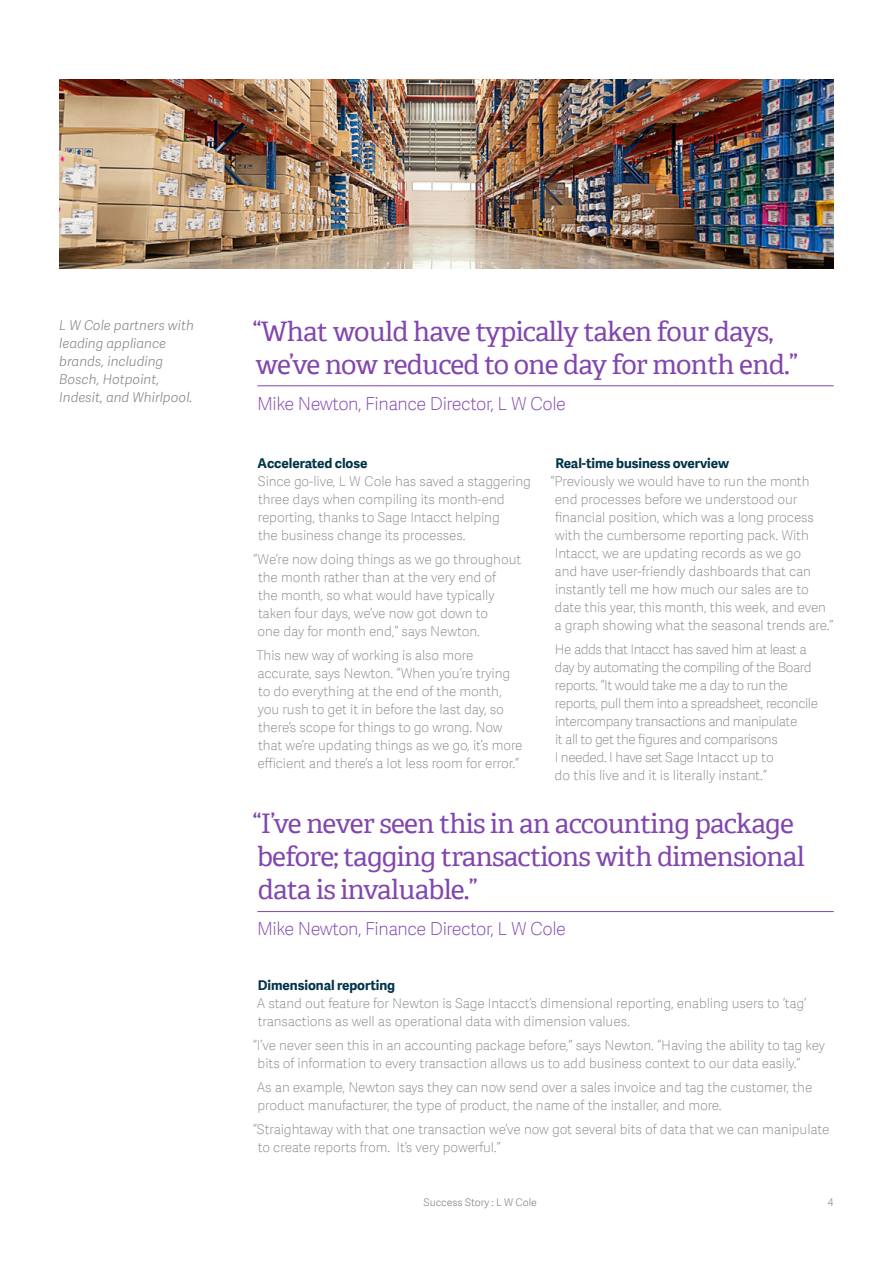
<style>
.page{position:relative;width:893px;height:1263px;background:#fff}
.page>*{position:absolute;margin:0;border:0;box-sizing:border-box;transform-origin:0 0}
.t1{font:27px/33px "Adelle SAGE";letter-spacing:-.025em;color:#8246af}
.t2{font:18px "Adelle Sans SAGE Th";letter-spacing:-.025em;color:#8246af}
.t3{font:13.5px/18px "Adelle Sans SAGE Th";letter-spacing:-.005em;color:#888b8d}
.t4{font:13.5px/18px "Adelle Sans SAGE Th";letter-spacing:-.03em;color:#888b8d}
.t5{font:italic 13.5px/18px "Adelle Sans SAGE Lt";color:#888b8d}
.t6{font:700 13.5px "Adelle Sans SAGE";letter-spacing:-.005em;color:#003349}
.t7{font:10.5px "Adelle Sans SAGE Lt";letter-spacing:-.005em;color:#888b8d}
</style>
<div class="page">
<hr style="left:257px;top:386px;width:576px;height:1px;background:#8246af">
<hr style="left:257px;top:911px;width:576px;height:1px;background:#8246af">
<img style="left:59px;top:80px;width:774px;height:188px">
<p class="t5" style="left:59px;top:316px;width:136px">L W Cole partners with leading appliance brands, including<br>Bosch, Hotpoint,<br>Indesit, and Whirlpool.</p>
<h1 class="t1" style="left:252px;top:313px;width:547px">“What would have typically taken four days, we’ve now reduced to one day for month end.”</h1>
<h2 class="t2" style="left:257px;top:391px;width:310px">Mike Newton, Finance Director, L W Cole</h2>
<p class="t6" style="left:555px;top:453px;width:175px">Real-time business overview</p>
<p class="t3" style="left:554px;top:472px;width:280px;text-indent:-4px">“Previously we would have to run the month end processes before we understood our financial position, which was a long process with the cumbersome reporting pack. With Intacct, we are updating records as we go<br>and have user-friendly dashboards that can instantly tell me how much our sales are to date this year, this month, this week, and even a graph showing what the seasonal trends are.”</p>
<p class="t4" style="left:554px;top:640px;width:265px">He adds that Intacct has saved him at least a day by automating the compiling of the Board reports. “It would take me a day to run the reports, pull them into a spreadsheet, reconcile intercompany transactions and manipulate<br>it all to get the figures and comparisons<br>I needed. I have set Sage Intacct up to<br>do this live and it is literally instant.”</p>
<h1 class="t1" style="left:252px;top:806px;width:554px">“I’ve never seen this in an accounting package before; tagging transactions with dimensional data is invaluable.”</h1>
<h2 class="t2" style="left:257px;top:916px;width:310px">Mike Newton, Finance Director, L W Cole</h2>
<p class="t6" style="left:257px;top:453px;width:111px">Accelerated close</p>
<p class="t3" style="left:258px;top:472px;width:274px">Since go-live, L W Cole has saved a staggering three days when compiling its month-end reporting, thanks to Sage Intacct helping<br>the business change its processes.</p>
<p class="t3" style="left:257px;top:550px;width:265px;text-indent:-4px">“We’re now doing things as we go throughout the month rather than at the very end of<br>the month, so what would have typically taken four days, we’ve now got down to<br>one day for month end,” says Newton.</p>
<p class="t3" style="left:256px;top:646px;width:267px">This new way of working is also more accurate, says Newton. “When you’re trying to do everything at the end of the month, you rush to get it in before the last day, so there’s scope for things to go wrong. Now that we’re updating things as we go, it’s more efficient and there’s a lot less room for error.”</p>
<p class="t6" style="left:258px;top:975px;width:139px">Dimensional reporting</p>
<p class="t3" style="left:257px;top:994px;width:551px">A stand out feature for Newton is Sage Intacct’s dimensional reporting, enabling users to ‘tag’ transactions as well as operational data with dimension values.</p>
<p class="t3" style="left:257px;top:1036px;width:569px;text-indent:-5px">“I’ve never seen this in an accounting package before,” says Newton. “Having the ability to tag key bits of information to every transaction allows us to add business context to our data easily.”</p>
<p class="t3" style="left:257px;top:1078px;width:557px">As an example, Newton says they can now send over a sales invoice and tag the customer, the product manufacturer, the type of product, the name of the installer, and more.</p>
<p class="t3" style="left:258px;top:1120px;width:573px;text-indent:-5px">“Straightaway with that one transaction we’ve now got several bits of data that we can manipulate to create reports from. It’s very powerful.”</p>
<p class="t7" style="left:423px;top:1195px;width:115px">Success Story : L W Cole</p>
<p class="t7" style="left:827px;top:1195px;width:7px">4</p>
</div>
